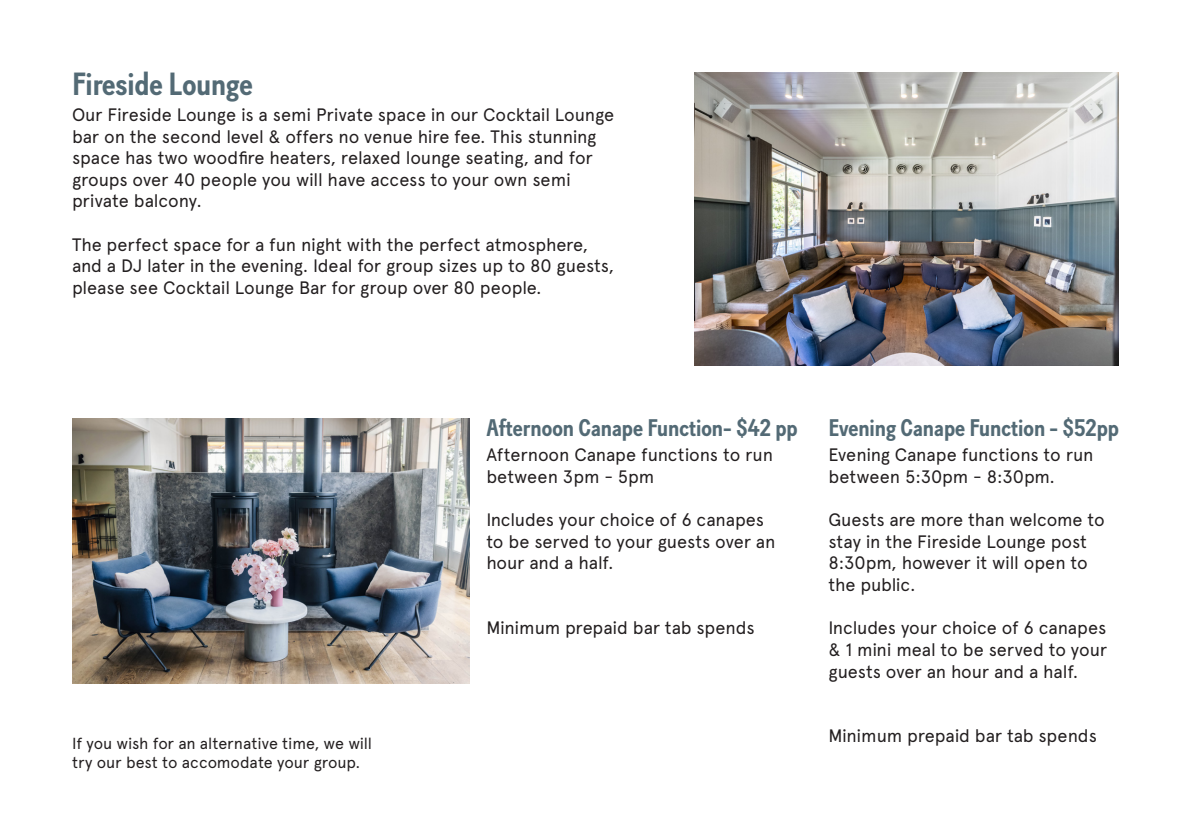
<style>
.page{position:relative;width:1191px;height:840px;background:#fff}
.page>*{position:absolute;margin:0;border:0;box-sizing:border-box;transform-origin:0 0}
.t1{font:700 32px "Baton";color:#536a75}
.t2{font:700 24px "Baton";color:#536a75}
.t3{font:18px/21.6px "Apercu";letter-spacing:-.01em;color:#231f20}
.t4{font:16px/19.2px "Apercu";letter-spacing:-.01em;color:#231f20}
</style>
<div class="page">
<img style="left:694px;top:72px;width:425px;height:293px">
<img style="left:72px;top:418px;width:397px;height:265px">
<p class="t1" style="left:72px;top:65px;width:182px">Fireside Lounge</p>
<p class="t3" style="left:72px;top:104px;width:544px">Our Fireside Lounge is a semi Private space in our Cocktail Lounge bar on the second level &amp; offers no venue hire fee. This stunning space has two woodfire heaters, relaxed lounge seating, and for groups over 40 people you will have access to your own semi private balcony.</p>
<p class="t3" style="left:72px;top:233px;width:544px">The perfect space for a fun night with the perfect atmosphere, and a DJ later in the evening. Ideal for group sizes up to 80 guests, please see Cocktail Lounge Bar for group over 80 people.</p>
<p class="t4" style="left:72px;top:733px;width:301px">If you wish for an alternative time, we will try our best to accomodate your group.</p>
<p class="t2" style="left:486px;top:413px;width:313px">Afternoon Canape Function- $42 pp</p>
<p class="t2" style="left:828px;top:413px;width:292px">Evening Canape Function - $52pp</p>
<p class="t3" style="left:486px;top:444px;width:288px">Afternoon Canape functions to run between 3pm - 5pm</p>
<p class="t3" style="left:486px;top:508px;width:291px">Includes your choice of 6 canapes to be served to your guests over an hour and a half.</p>
<p class="t3" style="left:828px;top:444px;width:267px">Evening Canape functions to run between 5:30pm - 8:30pm.</p>
<p class="t3" style="left:828px;top:508px;width:278px">Guests are more than welcome to stay in the Fireside Lounge post<br>8:30pm, however it will open to the public.</p>
<p class="t3" style="left:828px;top:616px;width:280px;text-align:justify">Includes your choice of 6 canapes &amp; 1 mini meal to be served to your guests over an hour and a half.</p>
<p class="t3" style="left:486px;top:616px;width:270px">Minimum prepaid bar tab spends</p>
<p class="t3" style="left:828px;top:724px;width:270px">Minimum prepaid bar tab spends</p>
</div>
